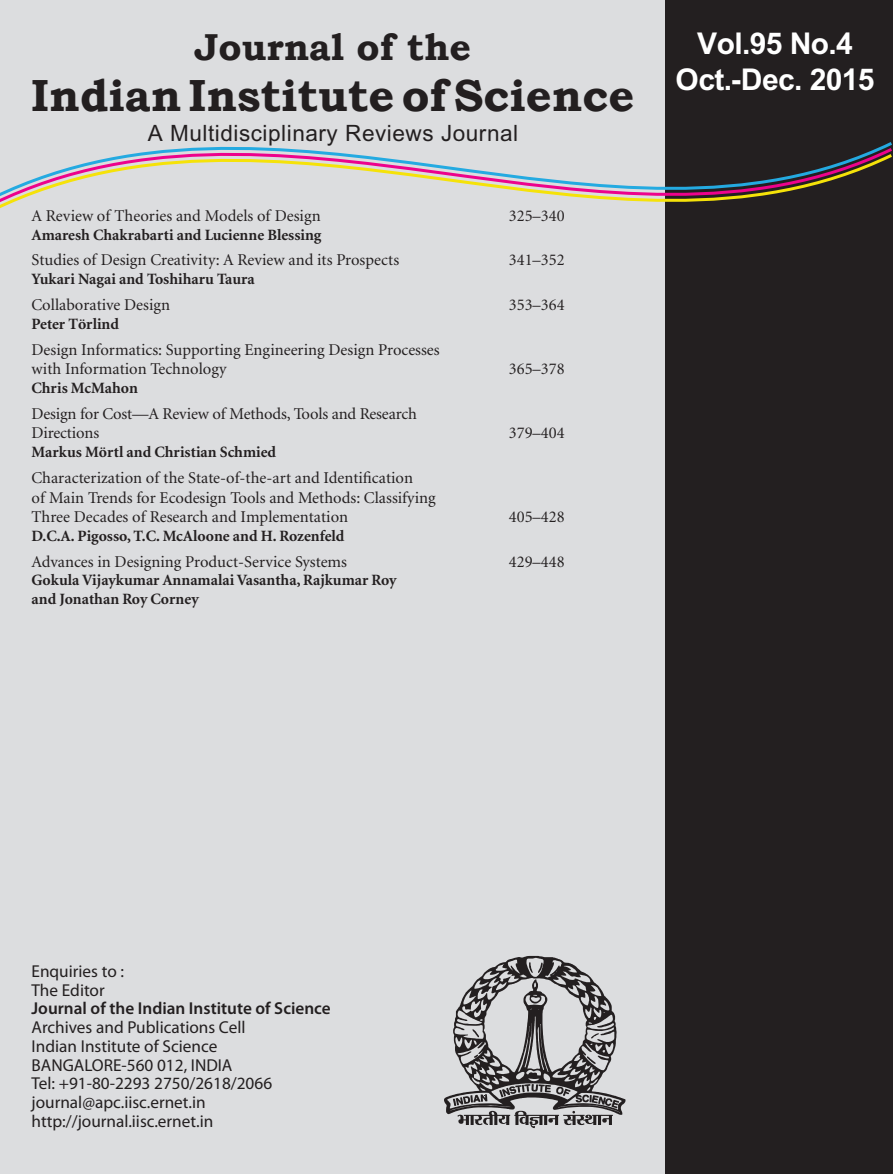
<style>
.page{position:relative;width:893px;height:1174px;background:#fff}
.page>*{position:absolute;margin:0;border:0;box-sizing:border-box;transform-origin:0 0}
.OBCvr-JrN-li2{font:700 45px "Bookman Old Style";color:#231f20}
.OBCvr-JrN-li1{font:700 37.5px "Bookman Old Style";color:#231f20}
.OBCvr-JrInfo{font:700 30px "Arial";letter-spacing:-.02em;color:#fff}
.OBCvr-JrSubT{font:22.5px "Arial";letter-spacing:.025em;color:#231f20}
.OBCvr-EnqInfo{font:17.25px "Myriad Pro";color:#231f20}
.OBCvr-EnqInfo-JrN{font:600 17.25px "Myriad Pro";color:#231f20}
.OBCvr-TOC-AT{font:16.5px/19.5px "Minion";color:#231f20}
.OBCvr-TOC-ATAu{font:700 15.75px/18.8px "Minion";color:#231f20}
</style>
<div class="page">
<div style="left:664px;top:0;width:229px;height:1174px;background:#231f20"></div>
<div style="left:0;top:0;width:664px;height:1174px;background:#dcdddf"></div>
<svg style="left:0;top:62px;width:892px;height:229px"></svg>
<svg style="left:444px;top:956px;width:181px;height:172px"></svg>
<p class="OBCvr-JrN-li1" style="left:195px;top:20px;width:278px">Journal of the</p>
<p class="OBCvr-JrN-li2" style="left:31px;top:63px;width:605px">Indian Institute of Science</p>
<p class="OBCvr-JrSubT" style="left:148px;top:120px;width:372px">A Multidisciplinary Reviews Journal</p>
<p class="OBCvr-TOC-AT" style="left:32px;top:206px;width:291px">A Review of Theories and Models of Design</p>
<p class="OBCvr-TOC-AT" style="left:509px;top:206px;width:57px">325–340</p>
<p class="OBCvr-TOC-ATAu" style="left:32px;top:225px;width:291px">Amaresh Chakrabarti and Lucienne Blessing</p>
<p class="OBCvr-TOC-AT" style="left:32px;top:251px;width:369px">Studies of Design Creativity: A Review and its Prospects</p>
<p class="OBCvr-TOC-AT" style="left:509px;top:251px;width:57px">341–352</p>
<p class="OBCvr-TOC-ATAu" style="left:32px;top:270px;width:225px">Yukari Nagai and Toshiharu Taura</p>
<p class="OBCvr-TOC-AT" style="left:32px;top:296px;width:140px">Collaborative Design</p>
<p class="OBCvr-TOC-AT" style="left:509px;top:296px;width:57px">353–364</p>
<p class="OBCvr-TOC-ATAu" style="left:32px;top:315px;width:89px">Peter Törlind</p>
<p class="OBCvr-TOC-AT" style="left:32px;top:340px;width:410px">Design Informatics: Supporting Engineering Design Processes with Information Technology</p>
<p class="OBCvr-TOC-AT" style="left:509px;top:360px;width:57px">365–378</p>
<p class="OBCvr-TOC-ATAu" style="left:32px;top:379px;width:108px">Chris McMahon</p>
<p class="OBCvr-TOC-AT" style="left:32px;top:404px;width:387px">Design for Cost—A Review of Methods, Tools and Research<br>Directions</p>
<p class="OBCvr-TOC-ATAu" style="left:32px;top:443px;width:246px">Markus Mörtl and Christian Schmied</p>
<p class="OBCvr-TOC-AT" style="left:32px;top:468px;width:406px">Characterization of the State-of-the-art and Identification<br>of Main Trends for Ecodesign Tools and Methods: Classifying<br>Three Decades of Research and Implementation</p>
<p class="OBCvr-TOC-AT" style="left:509px;top:424px;width:57px">379–404</p>
<p class="OBCvr-TOC-AT" style="left:509px;top:507px;width:57px">405–428</p>
<p class="OBCvr-TOC-ATAu" style="left:32px;top:527px;width:314px">D.C.A. Pigosso, T.C. McAloone and H. Rozenfeld</p>
<p class="OBCvr-TOC-AT" style="left:32px;top:552px;width:317px">Advances in Designing Product-Service Systems</p>
<p class="OBCvr-TOC-AT" style="left:509px;top:552px;width:57px">429–448</p>
<p class="OBCvr-TOC-ATAu" style="left:32px;top:571px;width:367px">Gokula Vijaykumar Annamalai Vasantha, Rajkumar Roy and Jonathan Roy Corney</p>
<p class="OBCvr-JrInfo" style="left:697px;top:26px;width:157px">Vol.95 No.4</p>
<p class="OBCvr-JrInfo" style="left:676px;top:62px;width:200px">Oct.-Dec. 2015</p>
<p class="OBCvr-EnqInfo" style="left:32px;top:960px;width:94px">Enquiries to :</p>
<p class="OBCvr-EnqInfo" style="left:32px;top:979px;width:75px">The Editor</p>
<p class="OBCvr-EnqInfo-JrN" style="left:32px;top:997px;width:301px">Journal of the Indian Institute of Science</p>
<p class="OBCvr-EnqInfo" style="left:32px;top:1016px;width:216px">Archives and Publications Cell</p>
<p class="OBCvr-EnqInfo" style="left:32px;top:1035px;width:187px">Indian Institute of Science</p>
<p class="OBCvr-EnqInfo" style="left:32px;top:1054px;width:202px">BANGALORE-560 012, INDIA</p>
<p class="OBCvr-EnqInfo" style="left:32px;top:1073px;width:242px">Tel: +91-80-2293 2750/2618/2066</p>
<p class="OBCvr-EnqInfo" style="left:32px;top:1091px;width:176px">journal@apc.iisc.ernet.in</p>
<p class="OBCvr-EnqInfo" style="left:32px;top:1110px;width:183px">http://journal.iisc.ernet.in</p>
</div>
